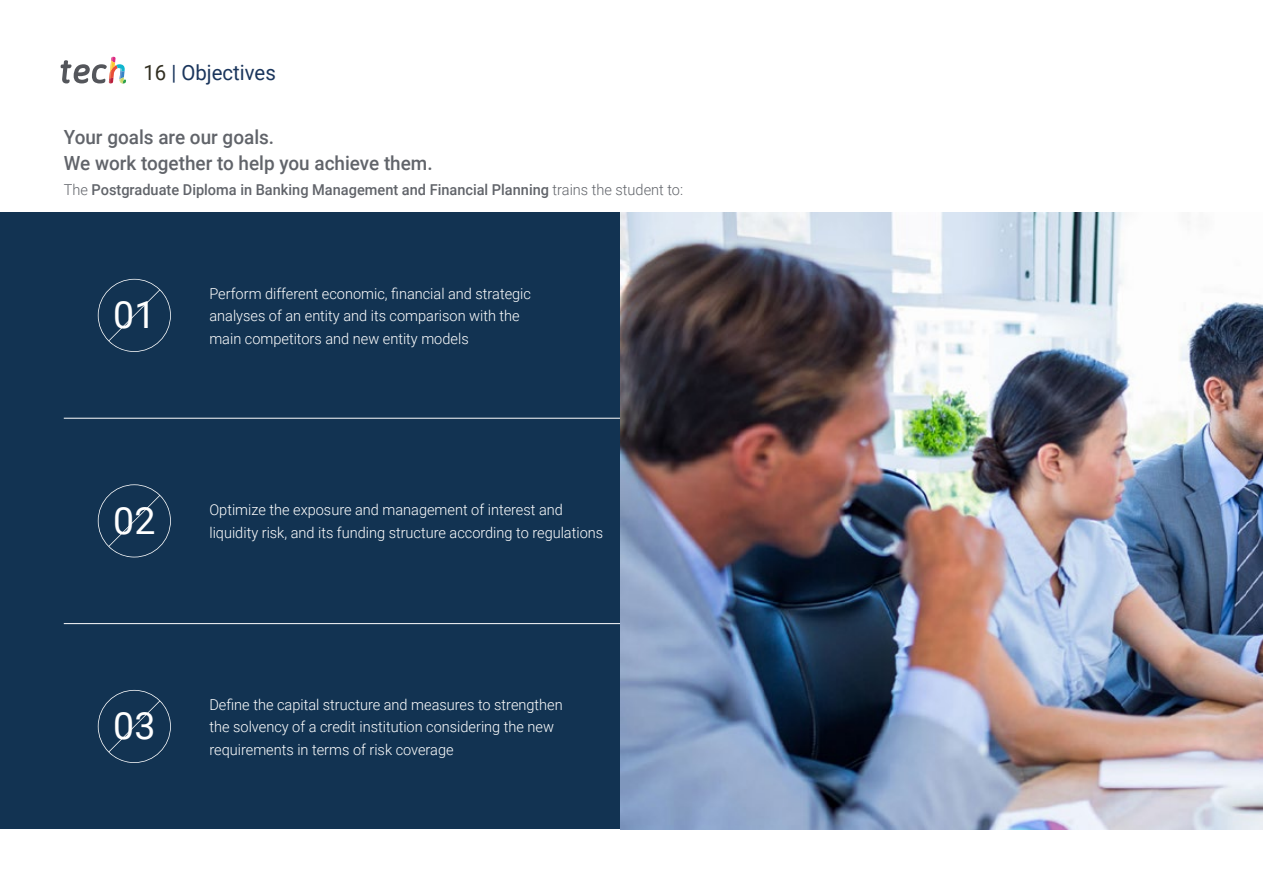
<style>
.page{position:relative;width:1263px;height:893px;background:#fff}
.page>*{position:absolute;margin:0;border:0;box-sizing:border-box;transform-origin:0 0}
.t1{font:37.5px "Roboto";color:#fff}
.t2{font:21px "Roboto";color:#1a355c}
.t3{font:500 19.5px/25.5px "Roboto";color:#61646a}
.t4{font:300 15px/22.5px "Roboto";color:#fff}
.t5{font:500 15px "Roboto";color:#61646a}
.s1{color:#312e20}
.s2{font-weight:300}
</style>
<div class="page">
<div style="left:0;top:213px;width:621px;height:616px;background:#123352"></div>
<svg style="left:98px;top:279px;width:73px;height:73px"></svg>
<svg style="left:98px;top:690px;width:73px;height:73px"></svg>
<svg style="left:98px;top:484px;width:73px;height:73px"></svg>
<hr style="left:64px;top:418px;width:1199px;height:1px;background:#fff">
<hr style="left:64px;top:623px;width:1199px;height:1px;background:#fff">
<img style="left:621px;top:213px;width:642px;height:616px">
<svg style="left:61px;top:57px;width:65px;height:27px"></svg>
<h2 class="t2" style="left:144px;top:57px;width:134px"><span class="s1">16</span> | Objectives</h2>
<h3 class="t3" style="left:64px;top:124px;width:370px">Your goals are our goals.<br>We work together to help you achieve them.</h3>
<p class="t5" style="left:64px;top:179px;width:621px"><span class="s2">The</span> Postgraduate Diploma in Banking Management and Financial Planning <span class="s2">trains the student to:</span></p>
<h1 class="t1" style="left:113px;top:288px;width:44px">01</h1>
<p class="t4" style="left:209px;top:281px;width:323px">Perform different economic, financial and strategic analyses of an entity and its comparison with the main competitors and new entity models</p>
<h1 class="t1" style="left:113px;top:494px;width:44px">02</h1>
<p class="t4" style="left:209px;top:498px;width:355px">Optimize the exposure and management of interest and</p>
<p class="t4" style="left:209px;top:521px;width:395px">liquidity risk, and its funding structure according to regulations</p>
<h1 class="t1" style="left:113px;top:699px;width:44px">03</h1>
<p class="t4" style="left:209px;top:692px;width:355px">Define the capital structure and measures to strengthen the solvency of a credit institution considering the new requirements in terms of risk coverage</p>
</div>
